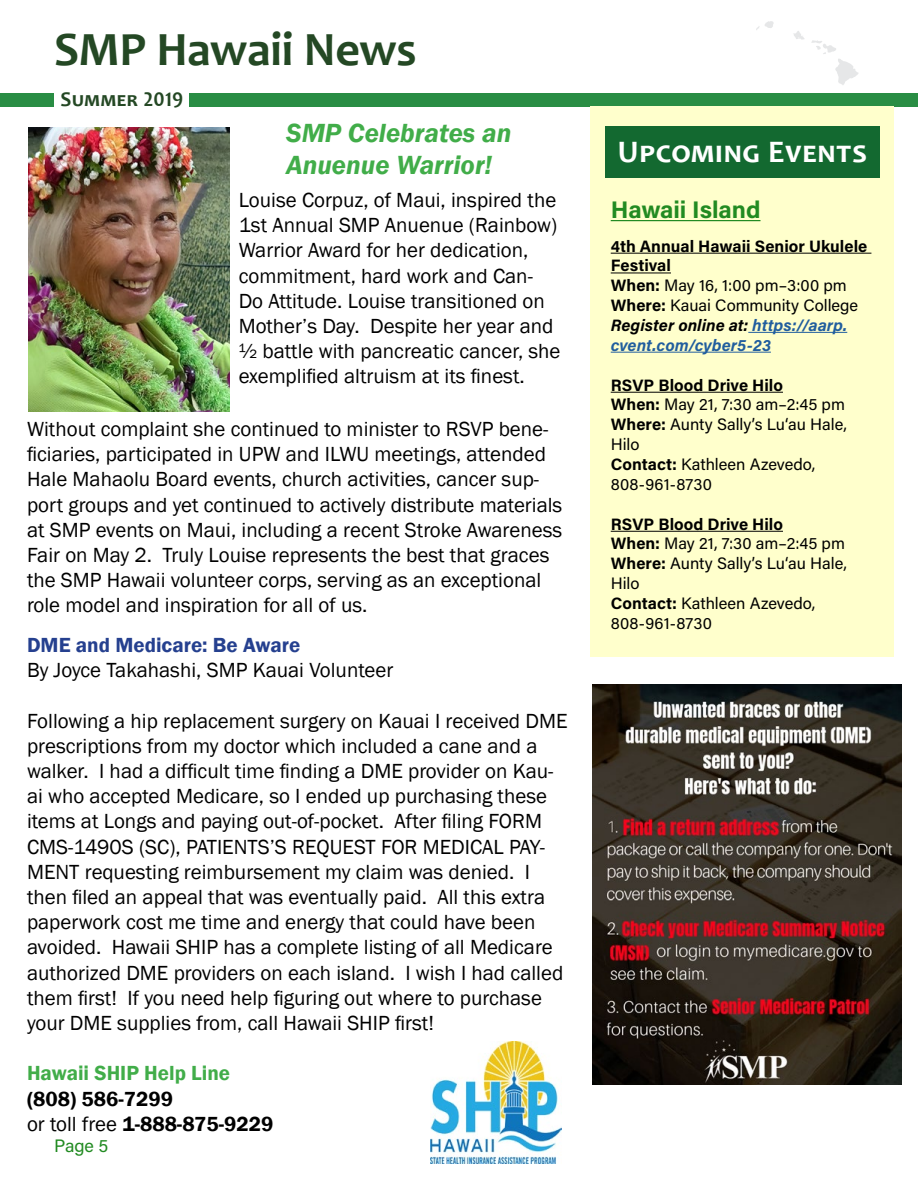
<style>
.page{position:relative;width:918px;height:1188px;background:#fff}
.page>*{position:absolute;margin:0;border:0;box-sizing:border-box;transform-origin:0 0}
.t1{font:700 48px "Candara";letter-spacing:-.01em;color:#244824}
.t2{font:700 31.5px "Candara";letter-spacing:.025em;color:#fff}
.t3{font:italic 600 27px/32.4px "Franklin Gothic";color:#41ad49}
.t4{font:700 24px "Acumin Pro";letter-spacing:-.005em;color:#228b22}
.t5{font:21px/25.2px "Franklin Gothic";color:#000}
.t6{font:600 21px/25.2px "Franklin Gothic";color:#000}
.t7{font:600 21px "Franklin Gothic";color:#25408f}
.t8{font:600 21px "Franklin Gothic";color:#41ad49}
.t9{font:700 21px "Candara";letter-spacing:.025em;color:#244824}
.t10{font:18px "Acumin Pro";color:#228b22}
.t11{font:16.5px/19.8px "Acumin Pro";color:#000}
.t12{font:700 16.5px/19.8px "Acumin Pro";color:#000}
.s1{font-weight:400}
.s2{font-style:italic}
.s3{font-style:italic;color:#215e9e}
.s4{font-weight:700}
</style>
<div class="page">
<svg style="left:756px;top:21px;width:18px;height:9px"></svg>
<svg style="left:793px;top:31px;width:66px;height:54px"></svg>
<div style="left:0;top:93px;width:918px;height:13px;background:#298d44"></div>
<div style="left:54px;top:80px;width:135px;height:36px;background:#fff"></div>
<img style="left:28px;top:127px;width:201px;height:284px">
<img style="left:430px;top:1041px;width:132px;height:122px">
<div style="left:590px;top:106px;width:304px;height:551px;background:#ffc"></div>
<div style="left:605px;top:126px;width:275px;height:52px;background:#136930"></div>
<hr style="left:611px;top:220px;width:150px;height:1px;background:#228b22">
<hr style="left:611px;top:253px;width:260px;height:1px;background:#000">
<hr style="left:611px;top:273px;width:60px;height:1px;background:#000">
<hr style="left:748px;top:332px;width:99px;height:1px;background:#215e9e">
<hr style="left:611px;top:352px;width:160px;height:1px;background:#215e9e">
<hr style="left:611px;top:392px;width:172px;height:1px;background:#000">
<hr style="left:611px;top:531px;width:172px;height:1px;background:#000">
<img style="left:592px;top:684px;width:310px;height:401px">
<h1 class="t1" style="left:54px;top:19px;width:364px">SMP Hawaii News</h1>
<p class="t9" style="left:61px;top:86px;width:124px">Summer 2019</p>
<p class="t3" style="left:286px;top:117px;width:227px">SMP Celebrates an<br>Anuenue Warrior!</p>
<p class="t5" style="left:239px;top:188px;width:323px">Louise Corpuz, of Maui, inspired the 1st Annual SMP Anuenue (Rainbow)<br>Warrior Award for her dedication, commitment, hard work and Can-Do Attitude. Louise transitioned on Mother’s Day. Despite her year and ½ battle with pancreatic cancer, she exemplified altruism at its finest.</p>
<p class="t5" style="left:27px;top:417px;width:537px">Without complaint she continued to minister to RSVP bene&shy;ficiaries, participated in UPW and ILWU meetings, attended Hale Mahaolu Board events, church activities, cancer sup&shy;port groups and yet continued to actively distribute materials at SMP events on Maui, including a recent Stroke Awareness Fair on May 2. Truly Louise represents the best that graces the SMP Hawaii volunteer corps, serving as an exceptional role model and inspiration for all of us.</p>
<p class="t7" style="left:27px;top:632px;width:275px">DME and Medicare: Be Aware</p>
<p class="t5" style="left:27px;top:658px;width:368px">By Joyce Takahashi, SMP Kauai Volunteer</p>
<p class="t5" style="left:27px;top:708px;width:542px">Following a hip replacement surgery on Kauai I received DME prescriptions from my doctor which included a cane and a walker. I had a difficult time finding a DME provider on Kau&shy;ai who accepted Medicare, so I ended up purchasing these items at Longs and paying out-of-pocket. After filing FORM CMS-1490S (SC), PATIENTS’S REQUEST FOR MEDICAL PAY-MENT requesting reimbursement my claim was denied. I then filed an appeal that was eventually paid. All this extra paperwork cost me time and energy that could have been avoided. Hawaii SHIP has a complete listing of all Medicare authorized DME providers on each island. I wish I had called them first! If you need help figuring out where to purchase your DME supplies from, call Hawaii SHIP first!</p>
<p class="t8" style="left:27px;top:1060px;width:205px">Hawaii SHIP Help Line</p>
<p class="t6" style="left:27px;top:1086px;width:248px">(808) 586-7299<br><span class="s1">or toll free</span> 1-888-875-9229</p>
<p class="t10" style="left:54px;top:1133px;width:56px">Page 5</p>
<h2 class="t2" style="left:618px;top:132px;width:250px">Upcoming Events</h2>
<p class="t4" style="left:611px;top:193px;width:151px">Hawaii Island</p>
<p class="t12" style="left:611px;top:235px;width:258px">4th Annual Hawaii Senior Ukulele<br>Festival<br>When: <span class="s1">May 16, 1:00 pm–3:00 pm<br></span>Where: <span class="s1">Kauai Community College<br></span><span class="s2">Register online at:</span> <span class="s3">https://aarp. cvent.com/cyber5-23</span></p>
<p class="t11" style="left:611px;top:374px;width:238px"><span class="s4">RSVP Blood Drive Hilo<br>When:</span> May 21, 7:30 am–2:45 pm<br><span class="s4">Where:</span> Aunty Sally’s Lu‘au Hale,<br>Hilo<br><span class="s4">Contact:</span> Kathleen Azevedo,<br>808-961-8730</p>
<p class="t11" style="left:611px;top:513px;width:238px"><span class="s4">RSVP Blood Drive Hilo<br>When:</span> May 21, 7:30 am–2:45 pm<br><span class="s4">Where:</span> Aunty Sally’s Lu‘au Hale,<br>Hilo<br><span class="s4">Contact:</span> Kathleen Azevedo,<br>808-961-8730</p>
</div>
